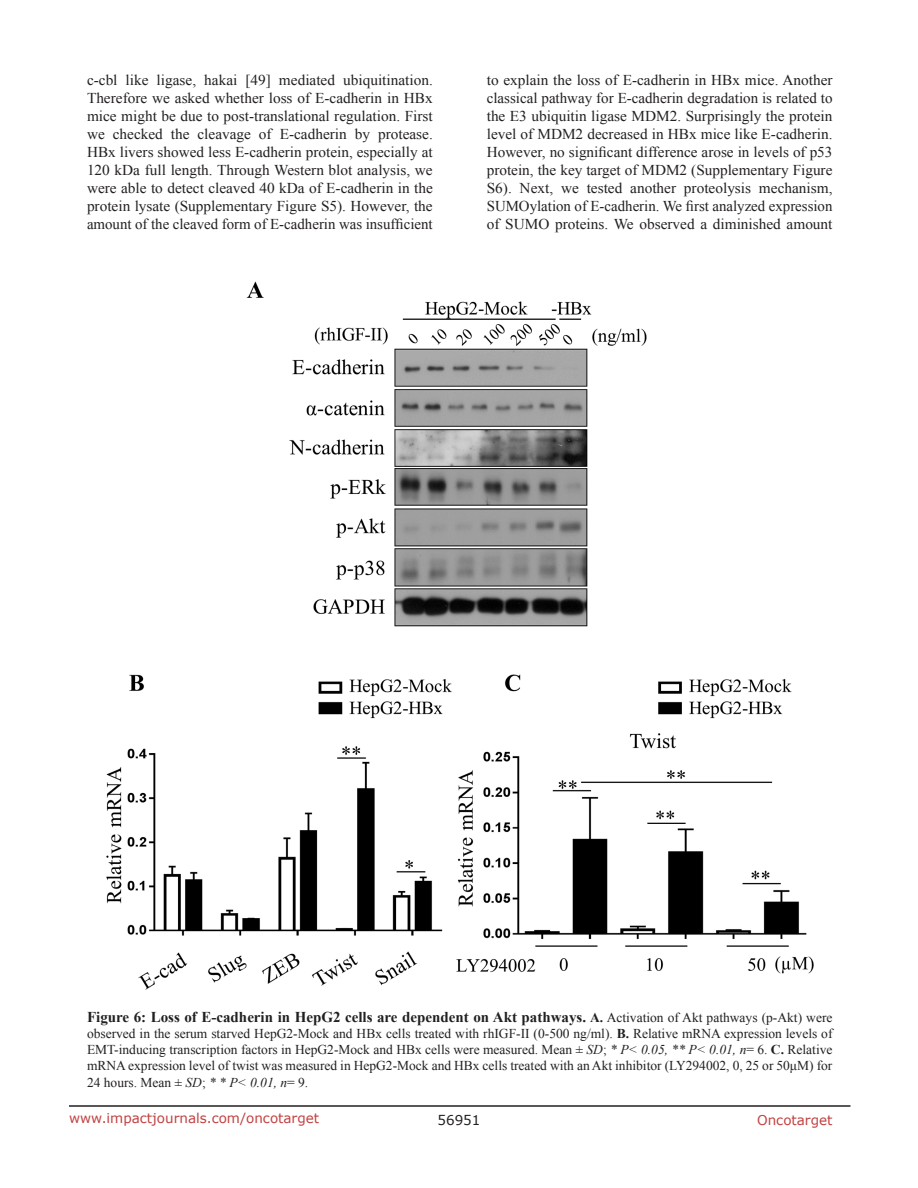
<style>
.page{position:relative;width:918px;height:1188px;background:#fff}
.page>*{position:absolute;margin:0;border:0;box-sizing:border-box;transform-origin:0 0}
.BodyText{font:15px/18px "Times New Roman";color:#231f20;text-align:justify}
.figuretext{font:700 15px "Times New Roman";color:#231f20}
.figuretext-2{font:13.5px/16.2px "Times New Roman";color:#231f20;text-align:justify}
.t1{font:13.5px "Verdana";color:#c24141}
.t2{font:13.5px "Verdana";color:#231f20}
.s1{font-size:13.5px}
.s2{font-weight:400;font-size:13.5px}
.s3{font-weight:700}
.s4{font-style:italic}
</style>
<div class="page">
<hr style="left:69px;top:1105px;width:781px;height:2px;background:#231f20">
<img style="left:106px;top:281px;width:708px;height:709px">
<p class="BodyText" style="left:87px;top:71px;width:347px">c-cbl like ligase, hakai [49] mediated ubiquitination.<br>Therefore we asked whether loss of E-cadherin in HBx mice might be due to post-translational regulation. First we checked the cleavage of E-cadherin by protease.<br>HBx livers showed less E-cadherin protein, especially at 120 kDa full length. Through Western blot analysis, we were able to detect cleaved 40 kDa of E-cadherin in the protein lysate (Supplementary Figure S5). However, the amount of the cleaved form of E-cadherin was insufficient</p>
<p class="BodyText" style="left:487px;top:71px;width:347px">to explain the loss of E-cadherin in HBx mice. Another classical pathway for E-cadherin degradation is related to the E3 ubiquitin ligase MDM2. Surprisingly the protein level of MDM2 decreased in HBx mice like E-cadherin.<br>However, no significant difference arose in levels of p53 protein, the key target of MDM2 (Supplementary Figure S6). Next, we tested another proteolysis mechanism, SUMOylation of E-cadherin. We first analyzed expression of SUMO proteins. We observed a diminished amount</p>
<p class="figuretext" style="left:87px;top:1006px;width:747px">Figure 6: Loss of E-cadherin in HepG2 cells are dependent on Akt pathways. <span class="s1">A.</span> <span class="s2">Activation of Akt pathways (p-Akt) were</span></p>
<p class="figuretext-2" style="left:87px;top:1025px;width:747px">observed in the serum starved HepG2-Mock and HBx cells treated with rhIGF-II (0-500 ng/ml). <span class="s3">B.</span> Relative mRNA expression levels of EMT-inducing transcription factors in HepG2-Mock and HBx cells were measured. Mean ± <span class="s4">SD</span>; <span class="s4">* P&lt; 0.05, ** P&lt; 0.01, n</span>= 6. <span class="s3">C.</span> Relative mRNA expression level of twist was measured in HepG2-Mock and HBx cells treated with an Akt inhibitor (LY294002, 0, 25 or 50μM) for 24 hours. Mean ± <span class="s4">SD</span>; <span class="s4">* * P&lt; 0.01, n</span>= 9.</p>
<p class="t1" style="left:69px;top:1109px;width:252px">www.impactjournals.com/oncotarget</p>
<p class="t2" style="left:438px;top:1111px;width:44px">56951</p>
<p class="t1" style="left:757px;top:1111px;width:77px">Oncotarget</p>
</div>
